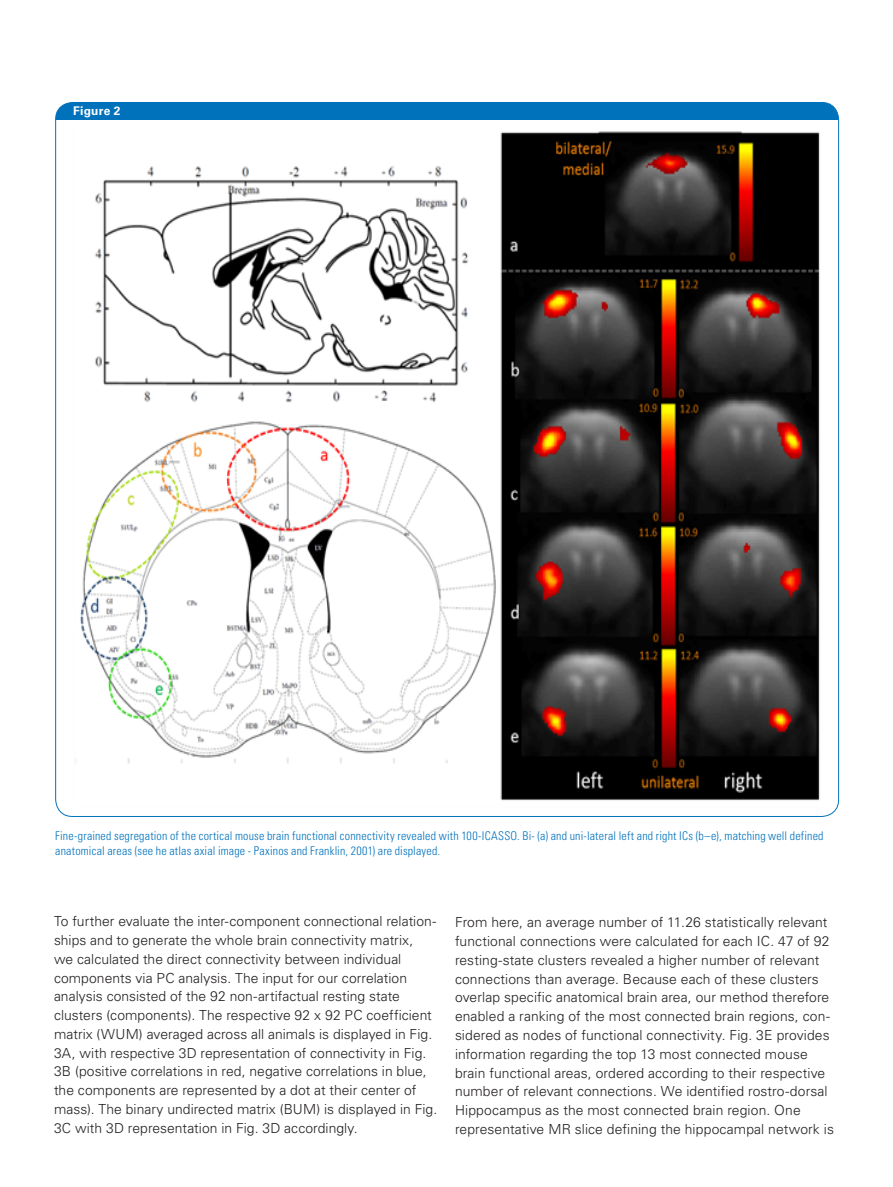
<style>
.page{position:relative;width:893px;height:1187px;background:#fff}
.page>*{position:absolute;margin:0;border:0;box-sizing:border-box;transform-origin:0 0}
.application_body{font:300 13.8px/18.8px "Univers LT Std";letter-spacing:.005em;color:#231f20}
.application_figure-c{font:300 condensed 12px/15.8px "Univers LT Std";letter-spacing:.015em;color:#0072bc}
.application_figure-t{font:700 12px "Univers LT Std";letter-spacing:.02em;color:#fff}
</style>
<div class="page">
<div style="left:56px;top:102px;width:783px;height:17px;background:#0072bc"></div>
<img style="left:75px;top:131px;width:745px;height:670px">
<p class="application_figure-t" style="left:73px;top:104px;width:49px">Figure 2</p>
<p class="application_figure-c" style="left:55px;top:827px;width:770px">Fine-grained segregation of the cortical mouse brain functional connectivity revealed with 100-ICASSO. Bi- (a) and uni-lateral left and right ICs (b–e), matching well defined anatomical areas (see he atlas axial image - Paxinos and Franklin, 2001) are displayed.</p>
<p class="application_body" style="left:54px;top:911px;width:385px">To further evaluate the inter-component connectional relation&shy;ships and to generate the whole brain connectivity matrix,<br>we calculated the direct connectivity between individual components via PC analysis. The input for our correlation analysis consisted of the 92 non-artifactual resting state clusters (components). The respective 92 x 92 PC coefficient matrix (WUM) averaged across all animals is displayed in Fig.<br>3A, with respective 3D representation of connectivity in Fig.<br>3B (positive correlations in red, negative correlations in blue, the components are represented by a dot at their center of mass). The binary undirected matrix (BUM) is displayed in Fig.<br>3C with 3D representation in Fig. 3D accordingly.</p>
<p class="application_body" style="left:455px;top:913px;width:380px">From here, an average number of 11.26 statistically relevant functional connections were calculated for each IC. 47 of 92 resting-state clusters revealed a higher number of relevant connections than average. Because each of these clusters overlap specific anatomical brain area, our method therefore enabled a ranking of the most connected brain regions, con&shy;sidered as nodes of functional connectivity. Fig. 3E provides information regarding the top 13 most connected mouse brain functional areas, ordered according to their respective number of relevant connections. We identified rostro-dorsal Hippocampus as the most connected brain region. One representative MR slice defining the hippocampal network is</p>
</div>
